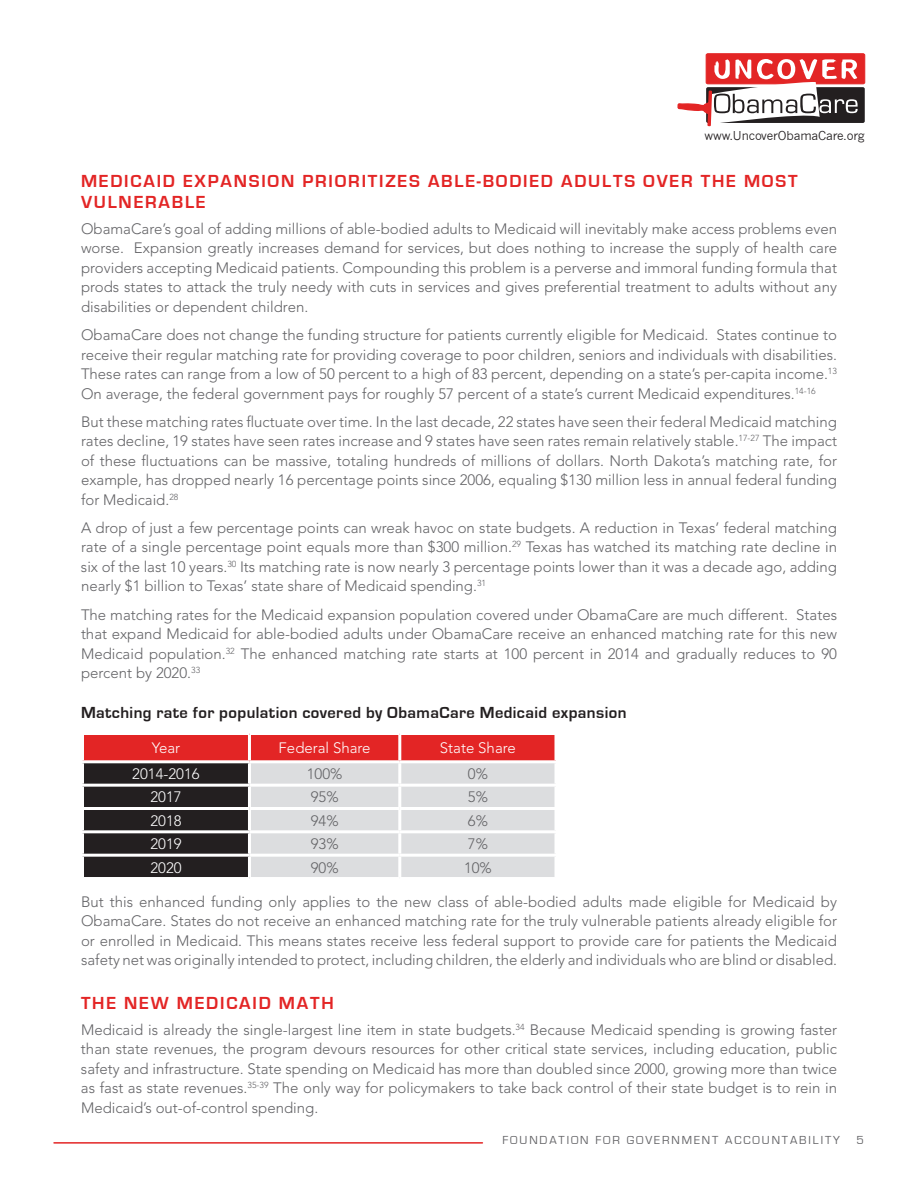
<style>
.page{position:relative;width:918px;height:1188px;background:#fff}
.page>*{position:absolute;margin:0;border:0;box-sizing:border-box;transform-origin:0 0}
.t1{font:700 18px/21px "Eurostile";letter-spacing:.1em;color:#e32525}
.t2{font:700 16.5px "Eurostile";letter-spacing:.025em;color:#231f20}
.t3{font:300 15px/19.5px "Avenir LT Std";color:#636366;text-align:justify}
.t4{font:300 15px "Avenir LT Std";color:#fff}
.t5{font:12px "Eurostile";letter-spacing:.16em;color:#636366}
.t6{font:12px "News Gothic";letter-spacing:-.01em;color:#231f20}
</style>
<div class="page">
<hr style="left:54px;top:1142px;width:428px;height:2px;background:#e32525">
<div style="left:706px;top:54px;width:159px;height:30px;background:#e32525;border-radius:2px"></div>
<div style="left:706px;top:87px;width:159px;height:36px;background:#231f20;border-radius:2px"></div>
<svg style="left:677px;top:53px;width:181px;height:74px"></svg>
<svg style="left:84px;top:735px;width:470px;height:142px;background:#a98385"></svg>
<hr style="left:248px;top:735px;width:3px;height:25px;background:#fff">
<hr style="left:398px;top:735px;width:3px;height:25px;background:#fff">
<hr style="left:81px;top:760px;width:168px;height:3px;background:#fff">
<hr style="left:249px;top:760px;width:151px;height:3px;background:#fff">
<hr style="left:248px;top:763px;width:3px;height:21px;background:#fff">
<hr style="left:400px;top:760px;width:157px;height:3px;background:#fff">
<hr style="left:398px;top:763px;width:3px;height:21px;background:#fff">
<hr style="left:81px;top:784px;width:168px;height:3px;background:#fff">
<hr style="left:249px;top:784px;width:151px;height:3px;background:#fff">
<hr style="left:248px;top:787px;width:3px;height:20px;background:#fff">
<hr style="left:400px;top:784px;width:157px;height:3px;background:#fff">
<hr style="left:398px;top:787px;width:3px;height:20px;background:#fff">
<hr style="left:81px;top:807px;width:168px;height:3px;background:#fff">
<hr style="left:249px;top:807px;width:151px;height:3px;background:#fff">
<hr style="left:248px;top:810px;width:3px;height:20px;background:#fff">
<hr style="left:400px;top:807px;width:157px;height:3px;background:#fff">
<hr style="left:398px;top:810px;width:3px;height:20px;background:#fff">
<hr style="left:81px;top:830px;width:168px;height:3px;background:#fff">
<hr style="left:249px;top:830px;width:151px;height:3px;background:#fff">
<hr style="left:248px;top:833px;width:3px;height:21px;background:#fff">
<hr style="left:400px;top:830px;width:157px;height:3px;background:#fff">
<hr style="left:398px;top:833px;width:3px;height:21px;background:#fff">
<hr style="left:81px;top:854px;width:168px;height:3px;background:#fff">
<hr style="left:249px;top:854px;width:151px;height:3px;background:#fff">
<hr style="left:248px;top:857px;width:3px;height:20px;background:#fff">
<hr style="left:400px;top:854px;width:157px;height:3px;background:#fff">
<hr style="left:398px;top:857px;width:3px;height:20px;background:#fff">
<p class="t6" style="left:705px;top:128px;width:162px">www.UncoverObamaCare.org</p>
<p class="t1" style="left:81px;top:171px;width:715px">MEDICAID EXPANSION PRIORITIZES ABLE-BODIED ADULTS OVER THE MOST<br>VULNERABLE</p>
<p class="t3" style="left:81px;top:219px;width:758px">ObamaCare’s goal of adding millions of able-bodied adults to Medicaid will inevitably make access problems even worse. Expansion greatly increases demand for services, but does nothing to increase the supply of health care providers accepting Medicaid patients. Compounding this problem is a perverse and immoral funding formula that prods states to attack the truly needy with cuts in services and gives preferential treatment to adults without any disabilities or dependent children.</p>
<p class="t3" style="left:81px;top:325px;width:758px">ObamaCare does not change the funding structure for patients currently eligible for Medicaid. States continue to receive their regular matching rate for providing coverage to poor children, seniors and individuals with disabilities.<br>These rates can range from a low of 50 percent to a high of 83 percent, depending on a state’s per-capita income.<sup>13<br></sup>On average, the federal government pays for roughly 57 percent of a state’s current Medicaid expenditures.<sup>14-16</sup></p>
<p class="t3" style="left:81px;top:412px;width:758px">But these matching rates fluctuate over time. In the last decade, 22 states have seen their federal Medicaid matching rates decline, 19 states have seen rates increase and 9 states have seen rates remain relatively stable.<sup>17-27</sup> The impact of these fluctuations can be massive, totaling hundreds of millions of dollars. North Dakota’s matching rate, for example, has dropped nearly 16 percentage points since 2006, equaling $130 million less in annual federal funding for Medicaid.<sup>28</sup></p>
<p class="t3" style="left:81px;top:518px;width:758px">A drop of just a few percentage points can wreak havoc on state budgets. A reduction in Texas’ federal matching rate of a single percentage point equals more than $300 million.<sup>29</sup> Texas has watched its matching rate decline in six of the last 10 years.<sup>30</sup> Its matching rate is now nearly 3 percentage points lower than it was a decade ago, adding nearly $1 billion to Texas’ state share of Medicaid spending.<sup>31</sup></p>
<p class="t3" style="left:81px;top:605px;width:758px">The matching rates for the Medicaid expansion population covered under ObamaCare are much different. States that expand Medicaid for able-bodied adults under ObamaCare receive an enhanced matching rate for this new Medicaid population.<sup>32</sup> The enhanced matching rate starts at 100 percent in 2014 and gradually reduces to 90 percent by 2020.<sup>33</sup></p>
<p class="t2" style="left:81px;top:704px;width:547px">MATCHING RATE FOR POPULATION COVERED BY OBAMACARE MEDICAID EXPANSION</p>
<p class="t4" style="left:152px;top:739px;width:30px">Year</p>
<p class="t4" style="left:279px;top:739px;width:93px">Federal Share</p>
<p class="t4" style="left:440px;top:739px;width:77px">State Share</p>
<p class="t4" style="left:132px;top:765px;width:69px">2014-2016</p>
<p class="t3" style="left:307px;top:764px;width:37px">100%</p>
<p class="t3" style="left:468px;top:764px;width:22px">0%</p>
<p class="t4" style="left:150px;top:789px;width:33px">2017</p>
<p class="t3" style="left:311px;top:788px;width:29px">95%</p>
<p class="t3" style="left:468px;top:788px;width:22px">5%</p>
<p class="t4" style="left:150px;top:812px;width:33px">2018</p>
<p class="t3" style="left:311px;top:811px;width:29px">94%</p>
<p class="t3" style="left:468px;top:811px;width:22px">6%</p>
<p class="t4" style="left:150px;top:835px;width:33px">2019</p>
<p class="t3" style="left:311px;top:834px;width:29px">93%</p>
<p class="t3" style="left:468px;top:834px;width:22px">7%</p>
<p class="t4" style="left:150px;top:859px;width:33px">2020</p>
<p class="t3" style="left:311px;top:858px;width:29px">90%</p>
<p class="t3" style="left:464px;top:858px;width:29px">10%</p>
<p class="t3" style="left:81px;top:892px;width:758px">But this enhanced funding only applies to the new class of able-bodied adults made eligible for Medicaid by ObamaCare. States do not receive an enhanced matching rate for the truly vulnerable patients already eligible for or enrolled in Medicaid. This means states receive less federal support to provide care for patients the Medicaid safety net was originally intended to protect, including children, the elderly and individuals who are blind or disabled.</p>
<p class="t1" style="left:81px;top:992px;width:254px">THE NEW MEDICAID MATH</p>
<p class="t3" style="left:81px;top:1020px;width:758px">Medicaid is already the single-largest line item in state budgets.<sup>34</sup> Because Medicaid spending is growing faster than state revenues, the program devours resources for other critical state services, including education, public safety and infrastructure. State spending on Medicaid has more than doubled since 2000, growing more than twice as fast as state revenues.<sup>35-39</sup> The only way for policymakers to take back control of their state budget is to rein in Medicaid’s out-of-control spending.</p>
<p class="t5" style="left:502px;top:1134px;width:233px">FOUNDATION FOR GOVERNMENT ACCO</p>
<p class="t5" style="left:762px;top:1134px;width:80px">UNTAB IL ITY</p>
<p class="t5" style="left:857px;top:1134px;width:9px">5</p>
</div>
